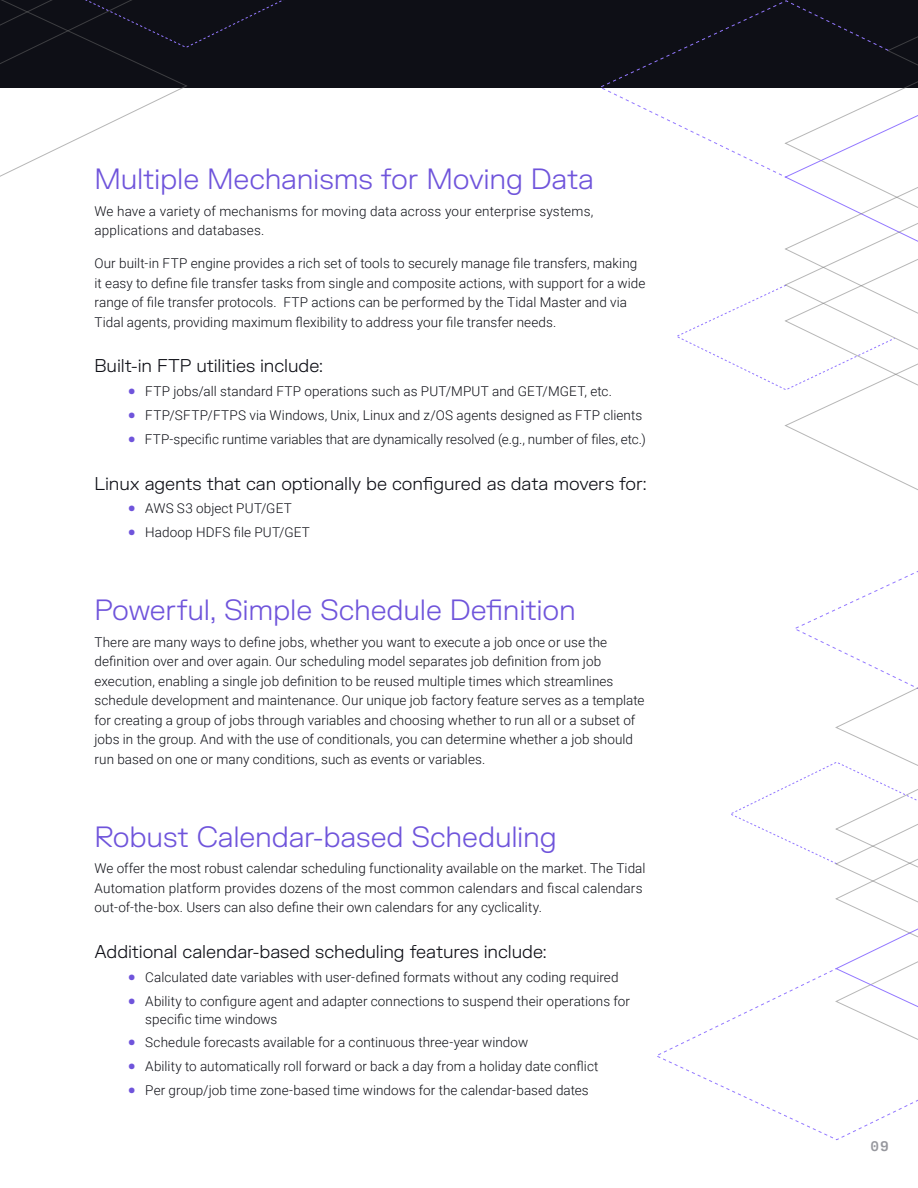
<style>
.page{position:relative;width:918px;height:1188px;background:#fff}
.page>*{position:absolute;margin:0;border:0;box-sizing:border-box;transform-origin:0 0}
.H2-section_header_LI{font:300 28.5px "FK Grotesk";letter-spacing:-.005em;color:#6f54db}
.H3-section_subhead{font:300 18px "FK Grotesk";letter-spacing:-.005em;color:#0e0f16}
.first_para_-_list{font:300 13.5px/19.5px "Roboto";letter-spacing:.005em;color:#0e0f16}
.body_-_indented_list{font:300 13.5px/18px "Roboto";letter-spacing:.005em;color:#0e0f16}
.body_-_list{font:300 13.5px/19.5px "Roboto";letter-spacing:.005em;color:#0e0f16}
.t1{font:500 13.5px "Input Mono";color:#96979d}
.s1{font-family:"FK Grotesk";font-weight:400;font-size:18px;color:#6f54db}
</style>
<div class="page">
<div style="left:0;top:0;width:918px;height:88px;background:#0e0f16"></div>
<svg style="left:677px;top:36px;width:241px;height:454px"></svg>
<svg style="left:601px;top:0;width:288px;height:178px"></svg>
<svg style="left:731px;top:571px;width:187px;height:396px"></svg>
<svg style="left:657px;top:967px;width:261px;height:174px"></svg>
<svg style="left:0;top:0;width:284px;height:177px"></svg>
<p class="H2-section_header_LI" style="left:94px;top:158px;width:501px">Multiple Mechanisms for Moving Data</p>
<p class="first_para_-_list" style="left:94px;top:201px;width:500px">We have a variety of mechanisms for moving data across your enterprise systems, applications and databases.</p>
<p class="body_-_list" style="left:94px;top:253px;width:552px">Our built-in FTP engine provides a rich set of tools to securely manage file transfers, making it easy to define file transfer tasks from single and composite actions, with support for a wide range of file transfer protocols. FTP actions can be performed by the Tidal Master and via Tidal agents, providing maximum flexibility to address your file transfer needs.</p>
<p class="H3-section_subhead" style="left:94px;top:353px;width:230px">Built-in FTP utilities include:</p>
<p class="body_-_indented_list" style="left:128px;top:382px;width:485px"><span class="s1">•</span> FTP jobs/all standard FTP operations such as PUT/MPUT and GET/MGET, etc.</p>
<p class="body_-_indented_list" style="left:128px;top:406px;width:515px"><span class="s1">•</span> FTP/SFTP/FTPS via Windows, Unix, Linux and z/OS agents designed as FTP clients</p>
<p class="body_-_indented_list" style="left:128px;top:430px;width:519px"><span class="s1">•</span> FTP-specific runtime variables that are dynamically resolved (e.g., number of files, etc.)</p>
<p class="H3-section_subhead" style="left:94px;top:470px;width:554px">Linux agents that can optionally be configured as data movers for:</p>
<p class="body_-_indented_list" style="left:128px;top:499px;width:165px"><span class="s1">•</span> AWS S3 object PUT/GET</p>
<p class="body_-_indented_list" style="left:128px;top:523px;width:183px"><span class="s1">•</span> Hadoop HDFS file PUT/GET</p>
<p class="H2-section_header_LI" style="left:94px;top:590px;width:483px">Powerful, Simple Schedule Definition</p>
<p class="first_para_-_list" style="left:94px;top:632px;width:552px">There are many ways to define jobs, whether you want to execute a job once or use the definition over and over again. Our scheduling model separates job definition from job execution, enabling a single job definition to be reused multiple times which streamlines schedule development and maintenance. Our unique job factory feature serves as a template for creating a group of jobs through variables and choosing whether to run all or a subset of jobs in the group. And with the use of conditionals, you can determine whether a job should run based on one or many conditions, such as events or variables.</p>
<p class="H2-section_header_LI" style="left:94px;top:816px;width:464px">Robust Calendar-based Scheduling</p>
<p class="first_para_-_list" style="left:94px;top:858px;width:553px">We offer the most robust calendar scheduling functionality available on the market. The Tidal<br>Automation platform provides dozens of the most common calendars and fiscal calendars out-of-the-box. Users can also define their own calendars for any cyclicality.</p>
<p class="H3-section_subhead" style="left:94px;top:938px;width:454px">Additional calendar-based scheduling features include:</p>
<p class="body_-_indented_list" style="left:128px;top:967px;width:492px"><span class="s1">•</span> Calculated date variables with user-defined formats without any coding required</p>
<p class="body_-_indented_list" style="left:145px;top:991px;width:486px;text-indent:-17px"><span class="s1">•</span> Ability to configure agent and adapter connections to suspend their operations for specific time windows</p>
<p class="body_-_indented_list" style="left:128px;top:1033px;width:401px"><span class="s1">•</span> Schedule forecasts available for a continuous three-year window</p>
<p class="body_-_indented_list" style="left:128px;top:1057px;width:472px"><span class="s1">•</span> Ability to automatically roll forward or back a day from a holiday date conflict</p>
<p class="body_-_indented_list" style="left:128px;top:1081px;width:462px"><span class="s1">•</span> Per group/job time zone-based time windows for the calendar-based dates</p>
<p class="t1" style="left:870px;top:1134px;width:20px">09</p>
</div>
